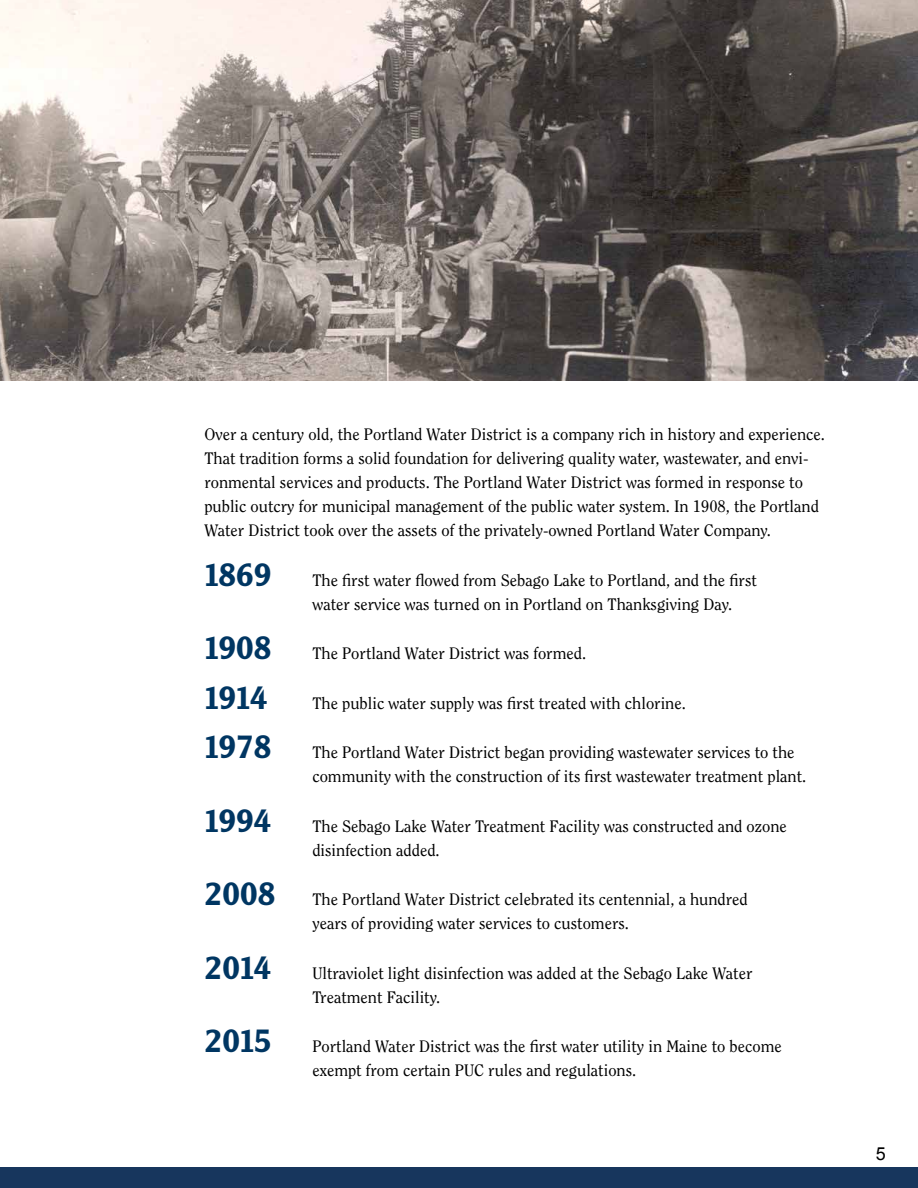
<style>
.page{position:relative;width:918px;height:1188px;background:#fff}
.page>*{position:absolute;margin:0;border:0;box-sizing:border-box;transform-origin:0 0}
.t1{font:600 31.5px "Clearface Gothic MT Std";color:#003662}
.t2{font:18px "Arial";color:#000}
.t3{font:16.5px/24px "Clearface";color:#000}
.s1{font-family:"Clearface Gothic MT Std";font-weight:600;font-size:31.5px;color:#003662}
</style>
<div class="page">
<img style="left:0;top:0;width:918px;height:381px">
<div style="left:0;top:1167px;width:918px;height:21px;background:#17365d"></div>
<p class="t3" style="left:204px;top:422px;width:622px">Over a century old, the Portland Water District is a company rich in history and experience.<br>That tradition forms a solid foundation for delivering quality water, wastewater, and envi&shy;ronmental services and products. The Portland Water District was formed in response to public outcry for municipal management of the public water system. In 1908, the Portland Water District took over the assets of the privately-owned Portland Water Company.</p>
<h1 class="t1" style="left:204px;top:555px;width:69px">1869</h1>
<p class="t3" style="left:312px;top:568px;width:446px">The first water flowed from Sebago Lake to Portland, and the first water service was turned on in Portland on Thanksgiving Day.</p>
<h1 class="t1" style="left:204px;top:628px;width:69px">1908</h1>
<p class="t3" style="left:312px;top:641px;width:275px">The Portland Water District was formed.</p>
<h1 class="t1" style="left:204px;top:678px;width:65px">1914</h1>
<p class="t3" style="left:312px;top:691px;width:375px">The public water supply was first treated with chlorine.</p>
<h1 class="t1" style="left:204px;top:727px;width:69px">1978</h1>
<p class="t3" style="left:312px;top:740px;width:496px">The Portland Water District began providing wastewater services to the community with the construction of its first wastewater treatment plant.</p>
<h1 class="t1" style="left:204px;top:801px;width:69px">1994</h1>
<p class="t3" style="left:312px;top:814px;width:476px">The Sebago Lake Water Treatment Facility was constructed and ozone disinfection added.</p>
<p class="t3" style="left:312px;top:887px;width:437px;text-indent:-108px"><span class="s1">2008</span> The Portland Water District celebrated its centennial, a hundred years of providing water services to customers.</p>
<h1 class="t1" style="left:204px;top:948px;width:69px">2014</h1>
<p class="t3" style="left:312px;top:961px;width:442px">Ultraviolet light disinfection was added at the Sebago Lake Water<br>Treatment Facility.</p>
<h1 class="t1" style="left:204px;top:1021px;width:69px">2015</h1>
<p class="t3" style="left:312px;top:1034px;width:471px">Portland Water District was the first water utility in Maine to become exempt from certain PUC rules and regulations.</p>
<p class="t2" style="left:876px;top:1142px;width:12px">5</p>
</div>
